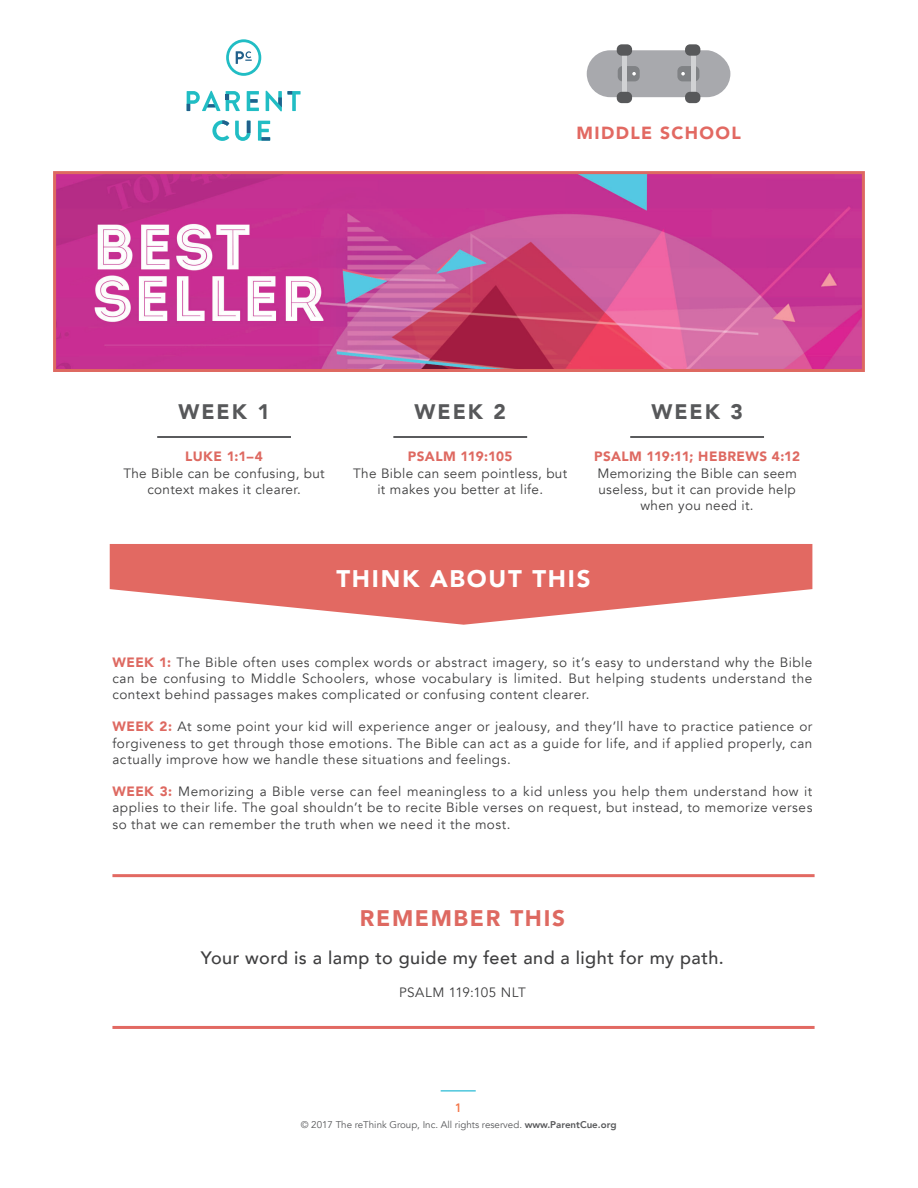
<style>
.page{position:relative;width:918px;height:1188px;background:#fff}
.page>*{position:absolute;margin:0;border:0;box-sizing:border-box;transform-origin:0 0}
.t1{font:900 24px "Avenir";letter-spacing:.07em;color:#fff}
.t2{font:900 22.5px "Avenir";letter-spacing:.075em;color:#de6961}
.t3{font:900 21px "Avenir";letter-spacing:.095em;color:#57585a}
.t4{font:500 18px "Avenir";letter-spacing:.025em;color:#3e3e3f}
.t5{font:900 17.55px "Avenir";letter-spacing:.08em;color:#e26962}
.t6{font:13.5px/16.2px "Avenir";letter-spacing:.025em;color:#3e3e3f;text-align:center}
.t7{font:700 12px "Uni Neue";color:#f37548}
.t8{font:9.75px "Avenir";color:#57585a}
.s1{font-weight:900;color:#de6961}
.s2{font-weight:800}
</style>
<div class="page">
<svg style="left:247px;top:91px;width:12px;height:20px"></svg>
<svg style="left:258px;top:121px;width:12px;height:20px"></svg>
<svg style="left:187px;top:91px;width:53px;height:20px"></svg>
<svg style="left:266px;top:91px;width:35px;height:20px"></svg>
<svg style="left:212px;top:120px;width:17px;height:21px"></svg>
<svg style="left:235px;top:121px;width:15px;height:20px"></svg>
<svg style="left:226px;top:39px;width:35px;height:37px"></svg>
<svg style="left:110px;top:544px;width:702px;height:81px;fill:#e26962"></svg>
<hr style="left:157px;top:436px;width:134px;height:2px;background:#57585a">
<hr style="left:393px;top:436px;width:134px;height:2px;background:#57585a">
<hr style="left:630px;top:436px;width:134px;height:2px;background:#57585a">
<hr style="left:112px;top:874px;width:703px;height:3px;background:#e26962">
<hr style="left:112px;top:1026px;width:703px;height:3px;background:#e26962">
<div style="left:617px;top:92px;width:15px;height:11px;background:#57585a;border-radius:5px"></div>
<div style="left:617px;top:44px;width:15px;height:12px;background:#57585a;border-radius:5px"></div>
<svg style="left:587px;top:50px;width:143px;height:47px;background:#abacaf"></svg>
<hr style="left:691px;top:53px;width:4px;height:42px;background:#d1d2d4">
<div style="left:685px;top:44px;width:15px;height:12px;background:#57585a;border-radius:5px"></div>
<div style="left:685px;top:92px;width:15px;height:11px;background:#57585a;border-radius:5px"></div>
<img style="left:57px;top:175px;width:804px;height:193px">
<div style="left:53px;top:171px;width:812px;height:201px;border:3px solid #de6961"></div>
<hr style="left:441px;top:1090px;width:35px;height:2px;background:#4ec6dc">
<p class="t5" style="left:576px;top:118px;width:166px">MIDDLE SCHOOL</p>
<p class="t3" style="left:178px;top:394px;width:93px">WEEK 1</p>
<p class="t3" style="left:415px;top:394px;width:93px">WEEK 2</p>
<p class="t3" style="left:651px;top:394px;width:93px">WEEK 3</p>
<p class="t6" style="left:123px;top:449px;width:203px"><span class="s1">LUKE 1:1–4<br></span>The Bible can be confusing, but context makes it clearer.</p>
<p class="t6" style="left:353px;top:449px;width:216px"><span class="s1">PSALM 119:105<br></span>The Bible can seem pointless, but it makes you better at life.</p>
<p class="t6" style="left:594px;top:449px;width:207px"><span class="s1">PSALM 119:11; HEBREWS 4:12<br></span>Memorizing the Bible can seem useless, but it can provide help when you need it.</p>
<p class="t1" style="left:336px;top:558px;width:256px">THINK ABOUT THIS</p>
<p class="t6" style="left:112px;top:654px;width:701px;text-align:justify"><span class="s1">WEEK 1:</span> The Bible often uses complex words or abstract imagery, so it’s easy to understand why the Bible can be confusing to Middle Schoolers, whose vocabulary is limited. But helping students understand the context behind passages makes complicated or confusing content clearer.</p>
<p class="t6" style="left:112px;top:719px;width:702px;text-align:justify"><span class="s1">WEEK 2:</span> At some point your kid will experience anger or jealousy, and they’ll have to practice patience or forgiveness to get through those emotions. The Bible can act as a guide for life, and if applied properly, can actually improve how we handle these situations and feelings.</p>
<p class="t6" style="left:112px;top:784px;width:701px;text-align:justify"><span class="s1">WEEK 3:</span> Memorizing a Bible verse can feel meaningless to a kid unless you help them understand how it applies to their life. The goal shouldn’t be to recite Bible verses on request, but instead, to memorize verses so that we can remember the truth when we need it the most.</p>
<p class="t2" style="left:360px;top:899px;width:207px">REMEMBER THIS</p>
<p class="t4" style="left:201px;top:942px;width:524px">Your word is a lamp to guide my feet and a light for my path.</p>
<p class="t6" style="left:399px;top:984px;width:128px">PSALM 119:105 NLT</p>
<p class="t7" style="left:456px;top:1100px;width:6px">1</p>
<p class="t8" style="left:301px;top:1119px;width:317px">© 2017 The reThink Group, Inc. All rights reserved. <span class="s2">www.ParentCue.org</span></p>
</div>
